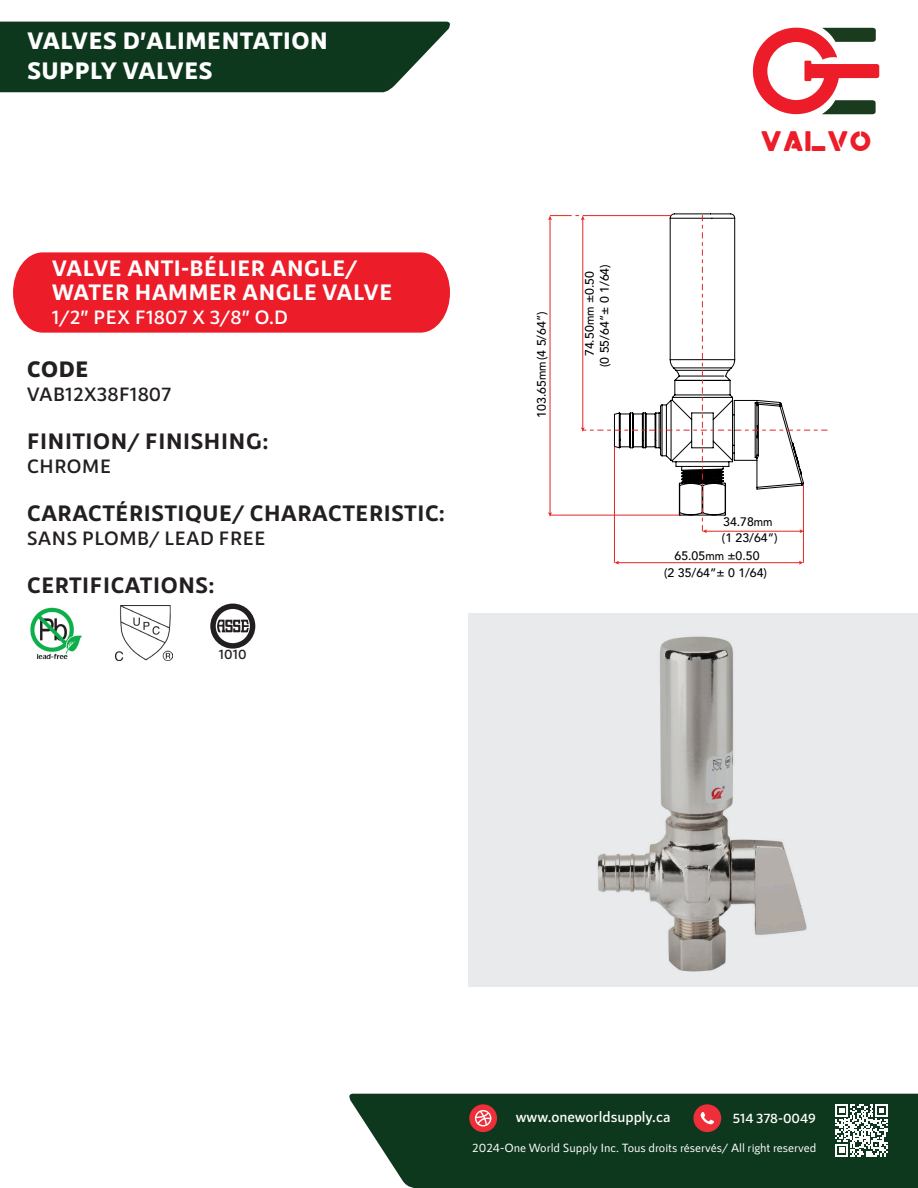
<style>
.page{position:relative;width:918px;height:1188px;background:#fff}
.page>*{position:absolute;margin:0;border:0;box-sizing:border-box;transform-origin:0 0}
.t1{font:29.4px "Ichiji Two";color:#ed1c29}
.t2{font:800 24px "RNS Sanz SC";color:#fff}
.t3{font:700 22.5px "RNS Sanz SC";color:#231f20}
.t4{font:700 22.5px "RNS Sanz SC";color:#fff}
.t5{font:800 22.5px "RNS Sanz SC";color:#231f20}
.t6{font:600 19.5px "RNS Sanz SC";color:#231f20}
.t7{font:600 19.5px "RNS Sanz SC";color:#fff}
.t8{font:600 15px "RNS Sanz";color:#fff}
.t9{font:600 13.5px "RNS Sanz";color:#fff}
.t10{font:600 13.5px "RNS Sanz SC";color:#231f20}
.t11{font:500 12.3px "Avenir";color:#000}
.t12{font:500 12px "RNS Sanz";color:#fff}
</style>
<div class="page">
<div style="left:349px;top:1094px;width:569px;height:94px;background:#0e381e"></div>
<div style="left:469px;top:1104px;width:28px;height:28px;background:#ee2e38;border-radius:50%"></div>
<svg style="left:475px;top:1110px;width:16px;height:17px"></svg>
<div style="left:693px;top:1104px;width:28px;height:28px;background:#ee2e38;border-radius:50%"></div>
<svg style="left:701px;top:1112px;width:13px;height:13px"></svg>
<svg style="left:836px;top:1104px;width:52px;height:52px"></svg>
<svg style="left:753px;top:28px;width:126px;height:86px"></svg>
<svg style="left:0;top:22px;width:450px;height:71px;background:#1f462e"></svg>
<div style="left:13px;top:252px;width:437px;height:81px;background:#ed1c29"></div>
<hr style="left:803px;top:485px;width:1px;height:78px;background:#e42622">
<hr style="left:614px;top:446px;width:1px;height:117px;background:#e42622">
<hr style="left:618px;top:562px;width:182px;height:1px;background:#e42622">
<svg style="left:799px;top:561px;width:4px;height:4px"></svg>
<svg style="left:614px;top:561px;width:5px;height:4px"></svg>
<svg style="left:548px;top:213px;width:279px;height:320px"></svg>
<div style="left:468px;top:613px;width:450px;height:374px;background:#e9eaeb"></div>
<img style="left:597px;top:636px;width:210px;height:336px">
<img style="left:116px;top:605px;width:56px;height:55px">
<img style="left:30px;top:607px;width:52px;height:53px">
<svg style="left:210px;top:604px;width:45px;height:45px"></svg>
<p class="t2" style="left:27px;top:26px;width:303px">VALVES D’ALIMENTATION</p>
<p class="t2" style="left:27px;top:56px;width:187px">SUPPLY VALVES</p>
<p class="t4" style="left:52px;top:255px;width:308px">VALVE ANTI-BÉLIER ANGLE/</p>
<p class="t4" style="left:52px;top:279px;width:342px">WATER HAMMER ANGLE VALVE</p>
<p class="t7" style="left:52px;top:306px;width:238px">1/2” PEX F1807 X 3/8” O.D</p>
<p class="t5" style="left:27px;top:356px;width:64px">CODE</p>
<p class="t6" style="left:27px;top:383px;width:146px">VAB12X38F1807</p>
<p class="t3" style="left:27px;top:429px;width:243px">FINITION/ FINISHING:</p>
<p class="t6" style="left:27px;top:455px;width:86px">CHROME</p>
<p class="t3" style="left:27px;top:501px;width:420px">CARACTÉRISTIQUE/ CHARACTERISTIC:</p>
<p class="t6" style="left:27px;top:527px;width:241px">SANS PLOMB/ LEAD FREE</p>
<p class="t3" style="left:27px;top:573px;width:189px">CERTIFICATIONS:</p>
<p class="t10" style="left:219px;top:647px;width:29px">1010</p>
<p class="t11" style="left:531px;top:418px;width:108px;rotate:-90deg">103.65mm(4 5/64”)</p>
<p class="t11" style="left:594px;top:367px;width:104px;rotate:-90deg">(0 55/64”± 0 1/64)</p>
<p class="t11" style="left:579px;top:356px;width:87px;rotate:-90deg">74.50mm ±0.50</p>
<h1 class="t1" style="left:760px;top:128px;width:113px">VALVO</h1>
<p class="t11" style="left:723px;top:511px;width:51px">34.78mm</p>
<p class="t11" style="left:675px;top:545px;width:87px">65.05mm ±0.50</p>
<p class="t11" style="left:722px;top:527px;width:57px">(1 23/64”)</p>
<p class="t11" style="left:664px;top:562px;width:104px">(2 35/64”± 0 1/64)</p>
<p class="t8" style="left:516px;top:1108px;width:156px">www.oneworldsupply.ca</p>
<p class="t9" style="left:733px;top:1110px;width:85px">514 378-0049</p>
<p class="t12" style="left:472px;top:1141px;width:346px">2024-One World Supply Inc. Tous droits réservés/ All right reserved</p>
</div>
